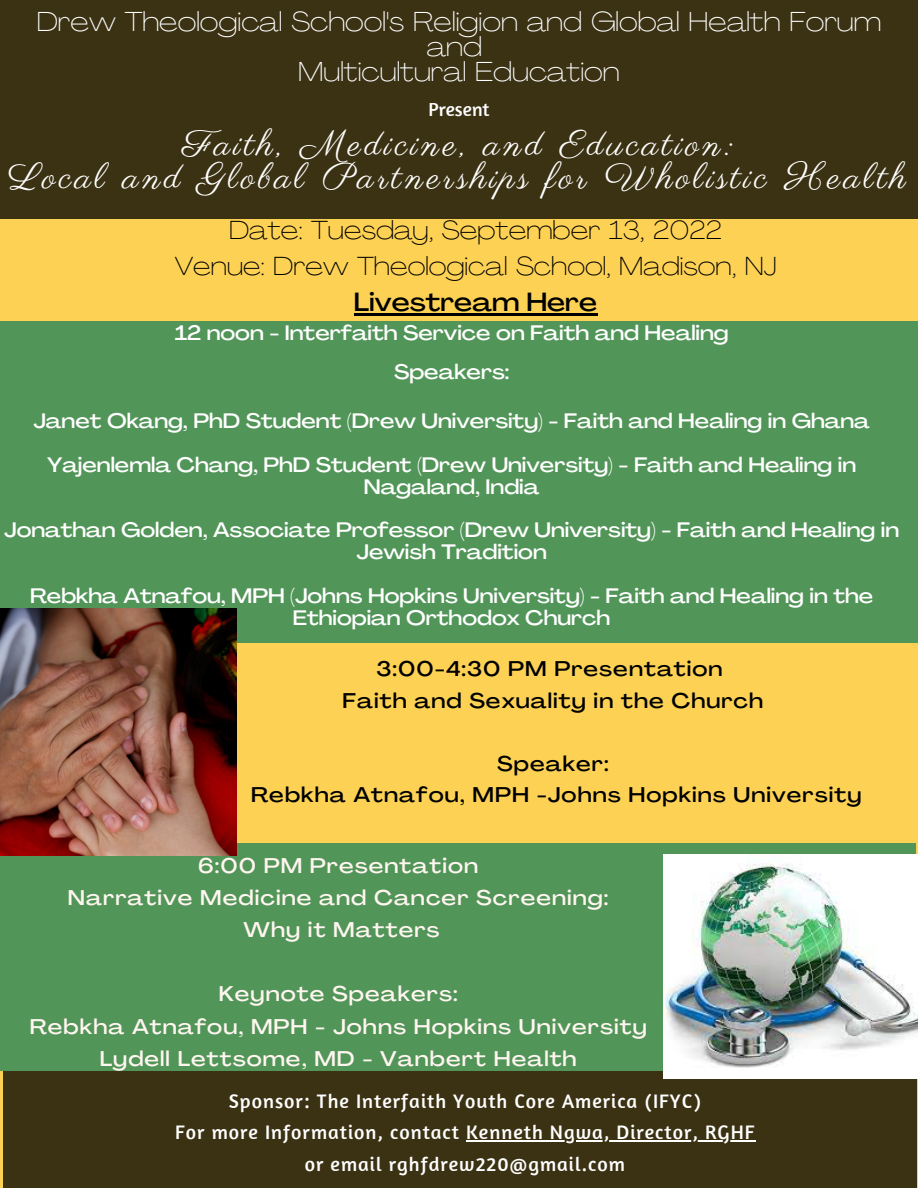
<style>
.page{position:relative;width:918px;height:1188px;background:#fdd254}
.page>*{position:absolute;margin:0;border:0;box-sizing:border-box;transform-origin:0 0}
.t1{font:36.3px/32.7px "Parisienne";letter-spacing:.1em;color:#fff;text-align:center}
.t2{font:100 expanded 27.15px/24.8px "Agrandir";color:#fff;text-align:center}
.t3{font:100 expanded 25.95px/36px "Agrandir";color:#000;text-align:center}
.t4{font:500 expanded 25.95px "Agrandir";color:#000}
.t5{font:500 expanded 21px/32.1px "Agrandir";letter-spacing:.05em;color:#fff6f0;text-align:center}
.t6{font:500 expanded 21px/31.5px "Agrandir";letter-spacing:.05em;color:#000;text-align:center}
.t7{font:500 expanded 20.7px/43.8px "Agrandir";color:#fff;text-align:center}
.t8{font:19.95px/31.5px "Amaranth";letter-spacing:.05em;color:#fff;text-align:center}
.t9{font:19.35px "Amaranth";color:#fff}
</style>
<div class="page">
<div style="left:0;top:0;width:917px;height:219px;background:#3b3113"></div>
<div style="left:0;top:321px;width:918px;height:321px;background:#529559"></div>
<div style="left:0;top:843px;width:916px;height:228px;background:#529559"></div>
<div style="left:3px;top:1071px;width:914px;height:117px;background:#3b3113"></div>
<img style="left:0;top:609px;width:236px;height:246px">
<img style="left:663px;top:855px;width:255px;height:224px">
<hr style="left:466px;top:1141px;width:290px;height:1px;background:#fff">
<hr style="left:354px;top:314px;width:243px;height:2px;background:#000">
<h2 class="t2" style="left:37px;top:12px;width:846px">Drew Theological School's Religion and Global Health Forum and<br>Multicultural Education</h2>
<p class="t9" style="left:428px;top:97px;width:63px">Present</p>
<h1 class="t1" style="left:8px;top:130px;width:899px">Faith, Medicine, and Education:<br>Local and Global Partnerships for Wholistic Health</h1>
<p class="t3" style="left:175px;top:215px;width:603px">Date: Tuesday, September 13, 2022<br>Venue: Drew Theological School, Madison, NJ</p>
<p class="t4" style="left:354px;top:292px;width:245px">Livestream Here</p>
<p class="t7" style="left:175px;top:316px;width:555px;line-height:38.5px">12 noon - Interfaith Service on Faith and Healing<br>Speakers:</p>
<p class="t7" style="left:33px;top:401px;width:838px">Janet Okang, PhD Student (Drew University) - Faith and Healing in Ghana<br>Yajenlemla Chang, PhD Student (Drew University) - Faith and Healing in</p>
<p class="t7" style="left:4px;top:467px;width:896px">Nagaland, India<br>Jonathan Golden, Associate Professor (Drew University) - Faith and Healing in</p>
<p class="t7" style="left:30px;top:532px;width:845px">Jewish Tradition<br>Rebkha Atnafou, MPH (Johns Hopkins University) - Faith and Healing in the</p>
<p class="t7" style="left:293px;top:598px;width:319px">Ethiopian Orthodox Church</p>
<p class="t6" style="left:343px;top:655px;width:422px">3:00-4:30 PM Presentation<br>Faith and Sexuality in the Church</p>
<p class="t6" style="left:251px;top:750px;width:612px">Speaker:<br>Rebkha Atnafou, MPH -Johns Hopkins University</p>
<p class="t5" style="left:68px;top:852px;width:542px">6:00 PM Presentation<br>Narrative Medicine and Cancer Screening:<br>Why it Matters</p>
<p class="t5" style="left:30px;top:980px;width:619px">Keynote Speakers:<br>Rebkha Atnafou, MPH - Johns Hopkins University<br>Lydell Lettsome, MD - Vanbert Health</p>
<p class="t8" style="left:175px;top:1085px;width:581px">Sponsor: The Interfaith Youth Core America (IFYC)<br>For more Information, contact Kenneth Ngwa, Director, RGHF or email rghfdrew220@gmail.com</p>
</div>
